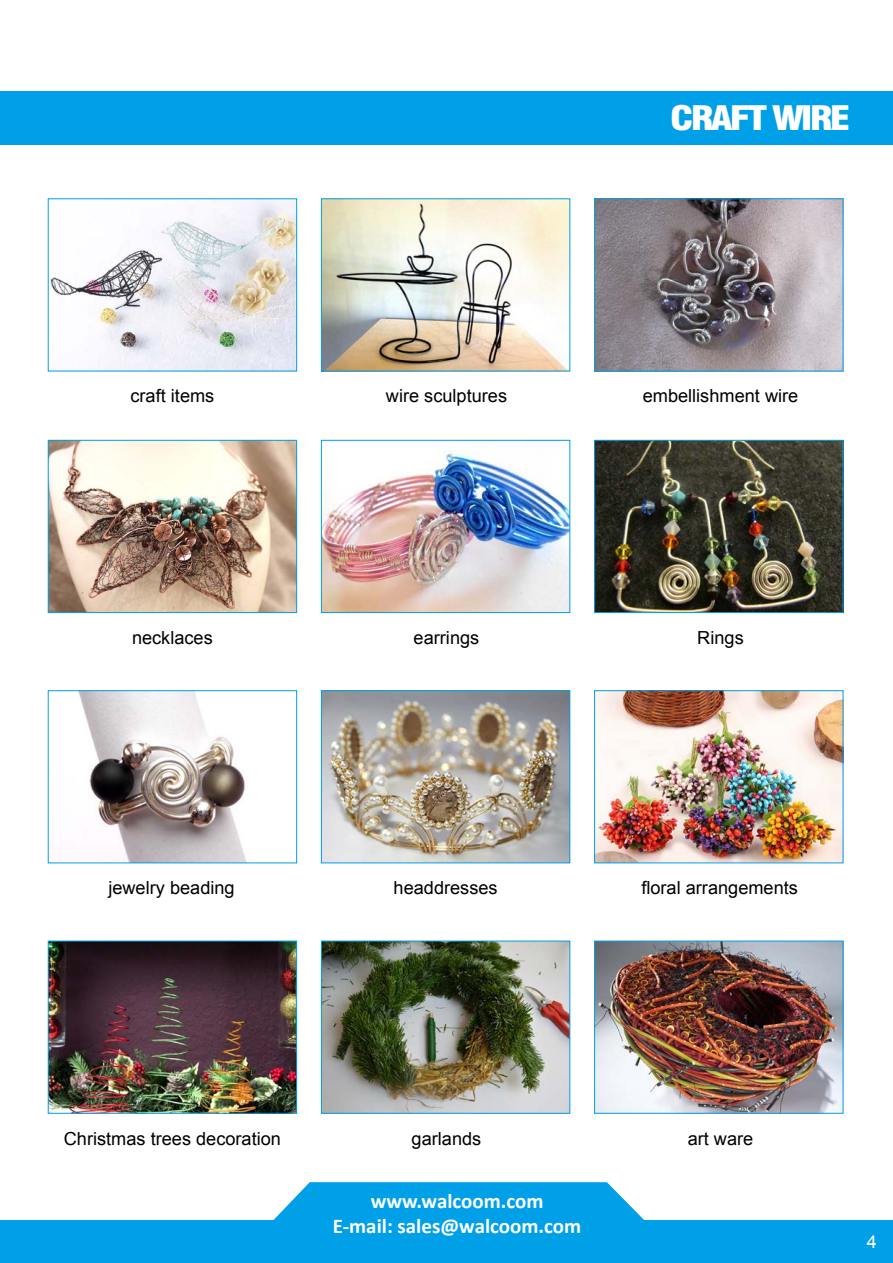
<style>
.page{position:relative;width:893px;height:1263px;background:#fff}
.page>*{position:absolute;margin:0;border:0;box-sizing:border-box;transform-origin:0 0}
.t1{font:33px "Swis 721 Blk Cn BT Black";letter-spacing:-.075em;color:#fff;scale:1.2 1}
.t2{font:700 21px/25.2px "Calibri";color:#fff;text-align:center}
.t3{font:18px "Arial";color:#000}
.t4{font:18px "Arial";color:#fff}
</style>
<div class="page">
<div style="left:0;top:91px;width:893px;height:54px;background:#00a0e9"></div>
<div style="left:0;top:1220px;width:893px;height:43px;background:#00a0e9"></div>
<svg style="left:273px;top:1182px;width:371px;height:38px;background:#1aa9eb"></svg>
<img style="left:50px;top:200px;width:245px;height:169px">
<img style="left:323px;top:200px;width:245px;height:169px">
<img style="left:596px;top:200px;width:245px;height:169px">
<div style="left:594px;top:198px;width:249px;height:173px;border:1px solid #00a0e9"></div>
<img style="left:50px;top:442px;width:245px;height:169px">
<div style="left:48px;top:440px;width:249px;height:173px;border:1px solid #00a0e9"></div>
<img style="left:323px;top:450px;width:245px;height:161px">
<div style="left:321px;top:440px;width:249px;height:173px;border:1px solid #00a0e9"></div>
<img style="left:596px;top:442px;width:245px;height:169px">
<div style="left:594px;top:440px;width:249px;height:173px;border:1px solid #00a0e9"></div>
<img style="left:78px;top:692px;width:168px;height:169px">
<div style="left:48px;top:690px;width:249px;height:173px;border:1px solid #00a0e9"></div>
<img style="left:323px;top:692px;width:245px;height:169px">
<div style="left:321px;top:690px;width:249px;height:173px;border:1px solid #00a0e9"></div>
<img style="left:596px;top:692px;width:245px;height:169px">
<div style="left:594px;top:690px;width:249px;height:173px;border:1px solid #00a0e9"></div>
<img style="left:50px;top:943px;width:245px;height:169px">
<div style="left:48px;top:941px;width:249px;height:173px;border:1px solid #00a0e9"></div>
<img style="left:323px;top:943px;width:245px;height:169px">
<div style="left:321px;top:941px;width:249px;height:173px;border:1px solid #00a0e9"></div>
<img style="left:596px;top:943px;width:245px;height:169px">
<div style="left:594px;top:941px;width:249px;height:173px;border:1px solid #00a0e9"></div>
<h1 class="t1" style="left:670px;top:99px;width:152px">CRAFT WIRE</h1>
<p class="t3" style="left:131px;top:384px;width:85px">craft items</p>
<p class="t3" style="left:386px;top:384px;width:123px">wire sculptures</p>
<p class="t3" style="left:643px;top:384px;width:157px">embellishment wire</p>
<p class="t3" style="left:132px;top:626px;width:82px">necklaces</p>
<p class="t3" style="left:414px;top:626px;width:67px">earrings</p>
<p class="t3" style="left:697px;top:626px;width:48px">Rings</p>
<p class="t3" style="left:108px;top:876px;width:128px">jewelry beading</p>
<p class="t3" style="left:394px;top:876px;width:106px">headdresses</p>
<p class="t3" style="left:641px;top:876px;width:158px">floral arrangements</p>
<p class="t3" style="left:64px;top:1126px;width:219px">Christmas trees decoration</p>
<p class="t3" style="left:412px;top:1126px;width:71px">garlands</p>
<p class="t3" style="left:688px;top:1126px;width:67px">art ware</p>
<p class="t2" style="left:333px;top:1188px;width:250px">www.walcoom.com<br>E-mail: sales@walcoom.com</p>
<p class="t4" style="left:867px;top:1230px;width:12px">4</p>
</div>
